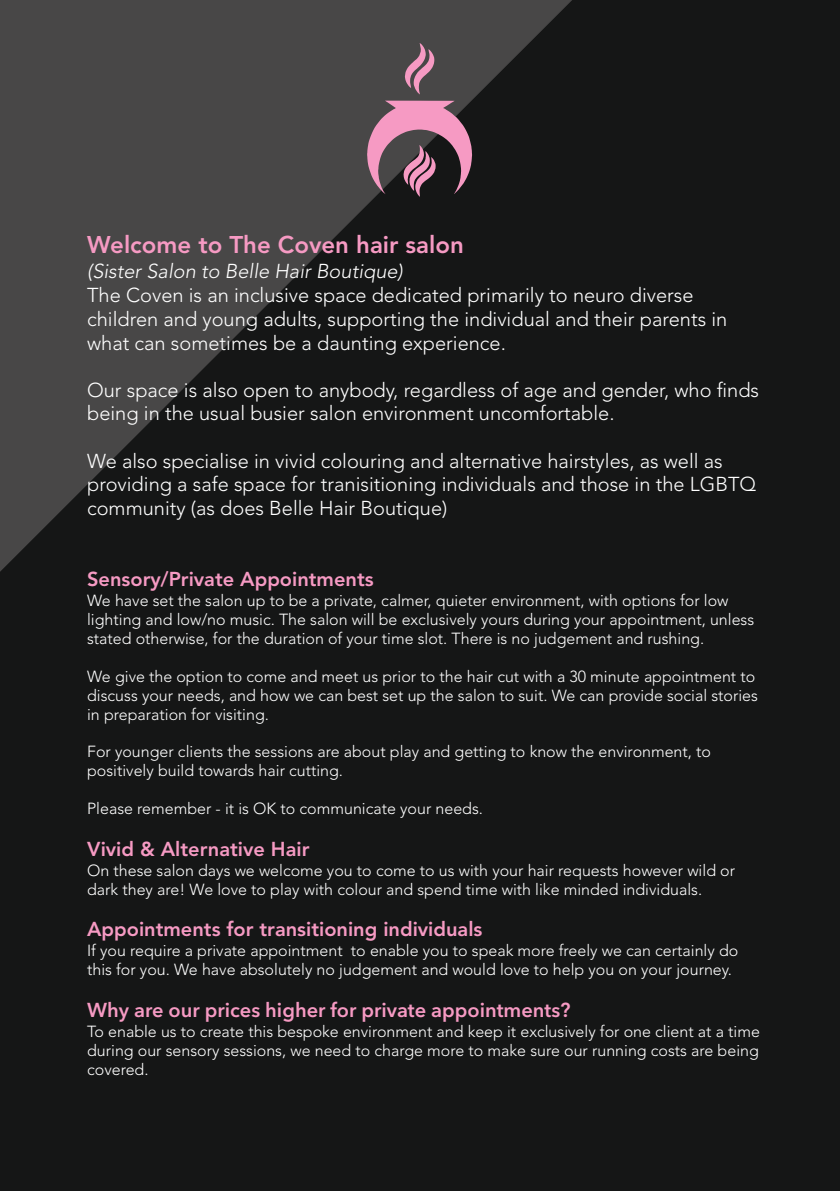
<style>
.page{position:relative;width:840px;height:1191px;background:#fff}
.page>*{position:absolute;margin:0;border:0;box-sizing:border-box;transform-origin:0 0}
.t1{font:800 24px "Avenir LT Std";color:#f69ac3}
.t2{font:300 20px/23.6px "Avenir LT Std";color:#fff}
.t3{font:800 20px "Avenir LT Std";color:#f69ac3}
.t4{font:600 20px "Avenir Next LT Pro";color:#f69ac3}
.t5{font:italic 300 20px "Avenir LT Std";color:#fff}
.t6{font:300 16px/19px "Avenir LT Std";color:#fff}
</style>
<div class="page">
<div style="left:0;top:0;width:839px;height:1191px;background:#151616"></div>
<svg style="left:0;top:0;width:595px;height:597px;background:#2c2c2c"></svg>
<svg style="left:404px;top:43px;width:30px;height:51px;background:#846372"></svg>
<svg style="left:367px;top:101px;width:105px;height:96px;background:#845c6d"></svg>
<h1 class="t1" style="left:87px;top:231px;width:378px">Welcome to The Coven hair salon</h1>
<p class="t5" style="left:87px;top:259px;width:317px">(Sister Salon to Belle Hair Boutique)</p>
<p class="t2" style="left:87px;top:284px;width:641px">The Coven is an inclusive space dedicated primarily to neuro diverse children and young adults, supporting the individual and their parents in what can sometimes be a daunting experience.</p>
<p class="t2" style="left:87px;top:378px;width:673px">Our space is also open to anybody, regardless of age and gender, who finds being in the usual busier salon environment uncomfortable.</p>
<p class="t2" style="left:87px;top:449px;width:670px">We also specialise in vivid colouring and alternative hairstyles, as well as providing a safe space for tranisitioning individuals and those in the LGBTQ community (as does Belle Hair Boutique)</p>
<p class="t3" style="left:87px;top:567px;width:288px">Sensory/Private Appointments</p>
<p class="t6" style="left:87px;top:591px;width:668px">We have set the salon up to be a private, calmer, quieter environment, with options for low lighting and low/no music. The salon will be exclusively yours during your appointment, unless stated otherwise, for the duration of your time slot. There is no judgement and rushing.</p>
<p class="t6" style="left:87px;top:667px;width:672px">We give the option to come and meet us prior to the hair cut with a 30 minute appointment to discuss your needs, and how we can best set up the salon to suit. We can provide social stories in preparation for visiting.</p>
<p class="t6" style="left:87px;top:742px;width:625px">For younger clients the sessions are about play and getting to know the environment, to positively build towards hair cutting.</p>
<p class="t6" style="left:87px;top:799px;width:397px">Please remember - it is OK to communicate your needs.</p>
<p class="t3" style="left:87px;top:837px;width:224px">Vivid &amp; Alternative Hair</p>
<p class="t6" style="left:87px;top:861px;width:649px">On these salon days we welcome you to come to us with your hair requests however wild or dark they are! We love to play with colour and spend time with like minded individuals.</p>
<p class="t3" style="left:87px;top:917px;width:396px">Appointments for transitioning individuals</p>
<p class="t6" style="left:87px;top:941px;width:652px">If you require a private appointment to enable you to speak more freely we can certainly do this for you. We have absolutely no judgement and would love to help you on your journey.</p>
<p class="t4" style="left:87px;top:998px;width:484px">Why are our prices higher for private appointments?</p>
<p class="t6" style="left:87px;top:1022px;width:674px;text-align:justify">To enable us to create this bespoke environment and keep it exclusively for one client at a time during our sensory sessions, we need to charge more to make sure our running costs are being covered.</p>
</div>
